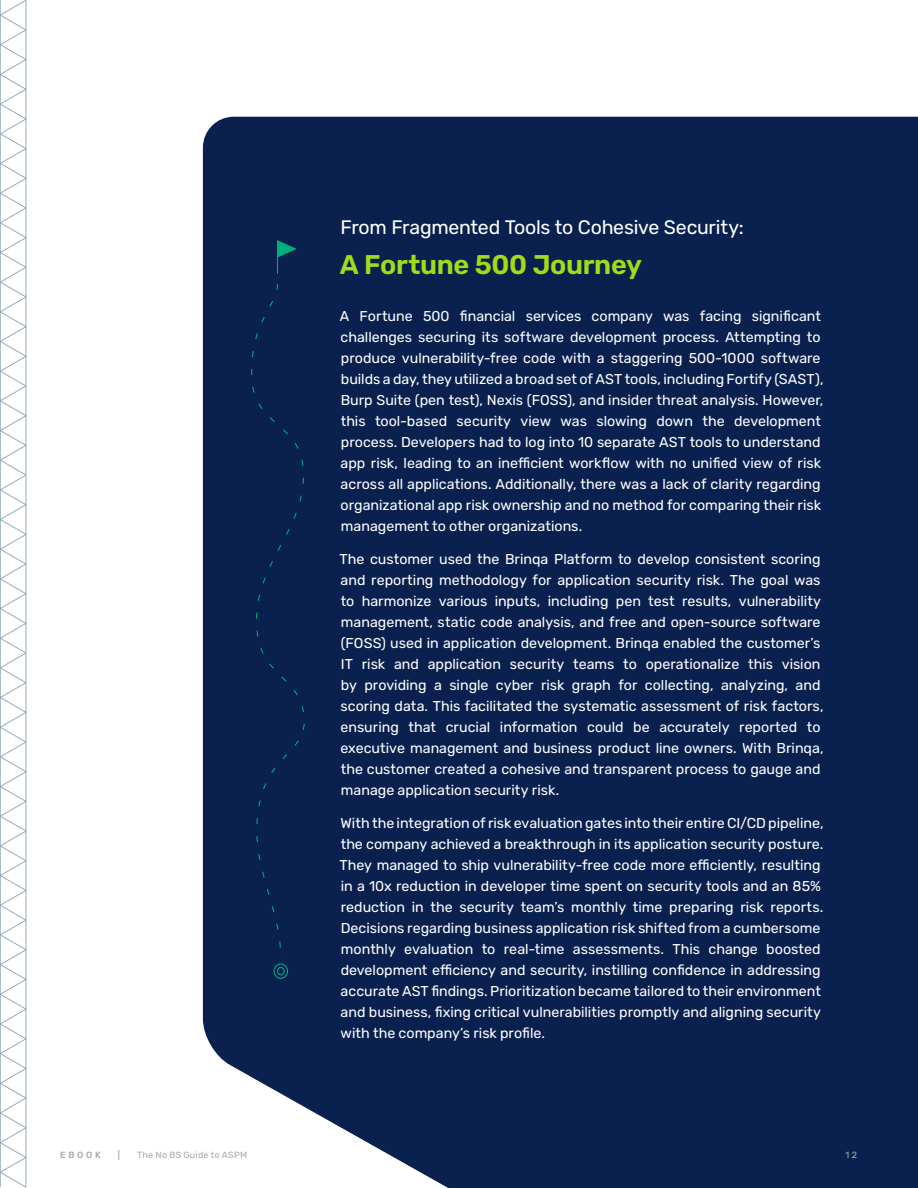
<style>
.page{position:relative;width:918px;height:1188px;background:#fff}
.page>*{position:absolute;margin:0;border:0;box-sizing:border-box;transform-origin:0 0}
.t1{font:600 27px "Rubik";letter-spacing:-.01em;color:#a1db1a}
.Lead_in{font:19.5px "Rubik";letter-spacing:-.015em;color:#fff}
.Body{font:14.25px/21px "Rubik";color:#fff}
.t2{font:9px "Rubik";letter-spacing:.025em;color:#a8a9ad}
.t3{font:500 9px "Rubik";letter-spacing:.3em;color:#a8a9ad}
</style>
<div class="page">
<svg style="left:0;top:0;width:27px;height:1187px"></svg>
<div style="left:203px;top:117px;width:715px;height:1071px;background:#0a214f"></div>
<div style="left:274px;top:963px;width:14px;height:16px;border:1px solid #00b07a;border-radius:50%"></div>
<div style="left:277px;top:967px;width:8px;height:8px;border:1px solid #00b07a;border-radius:50%"></div>
<svg style="left:277px;top:240px;width:20px;height:34px"></svg>
<div style="left:251px;top:283px;width:54px;height:678px;background:#0a214f"></div>
<p class="Lead_in" style="left:340px;top:217px;width:405px">From Fragmented Tools to Cohesive Security:</p>
<h2 class="t1" style="left:340px;top:249px;width:304px">A Fortune 500 Journey</h2>
<p class="Body" style="left:340px;top:306px;width:485px">A Fortune 500 financial services company was facing significant challenges securing its software development process. Attempting to produce vulnerability-free code with a staggering 500-1000 software builds a day, they utilized a broad set of AST tools, including Fortify (SAST), Burp Suite (pen test), Nexis (FOSS), and insider threat analysis. However, this tool-based security view was slowing down the development process. Developers had to log into 10 separate AST tools to understand app risk, leading to an inefficient workflow with no unified view of risk across all applications. Additionally, there was a lack of clarity regarding organizational app risk ownership and no method for comparing their risk management to other organizations.</p>
<p class="Body" style="left:339px;top:549px;width:486px">The customer used the Brinqa Platform to develop consistent scoring and reporting methodology for application security risk. The goal was to harmonize various inputs, including pen test results, vulnerability management, static code analysis, and free and open-source software (FOSS) used in application development. Brinqa enabled the customer’s IT risk and application security teams to operationalize this vision by providing a single cyber risk graph for collecting, analyzing, and scoring data. This facilitated the systematic assessment of risk factors, ensuring that crucial information could be accurately reported to executive management and business product line owners. With Brinqa, the customer created a cohesive and transparent process to gauge and manage application security risk.</p>
<p class="Body" style="left:339px;top:813px;width:486px">With the integration of risk evaluation gates into their entire CI/CD pipeline, the company achieved a breakthrough in its application security posture.<br>They managed to ship vulnerability-free code more efficiently, resulting in a 10x reduction in developer time spent on security tools and an 85% reduction in the security team’s monthly time preparing risk reports.<br>Decisions regarding business application risk shifted from a cumbersome monthly evaluation to real-time assessments. This change boosted development efficiency and security, instilling confidence in addressing accurate AST findings. Prioritization became tailored to their environment and business, fixing critical vulnerabilities promptly and aligning security with the company’s risk profile.</p>
<p class="t3" style="left:60px;top:1150px;width:42px">EBOOK</p>
<p class="t3" style="left:118px;top:1150px;width:4px">|</p>
<p class="t2" style="left:137px;top:1150px;width:112px">The No BS Guide to ASPM</p>
<p class="t2" style="left:845px;top:1150px;width:13px">1 2</p>
</div>
